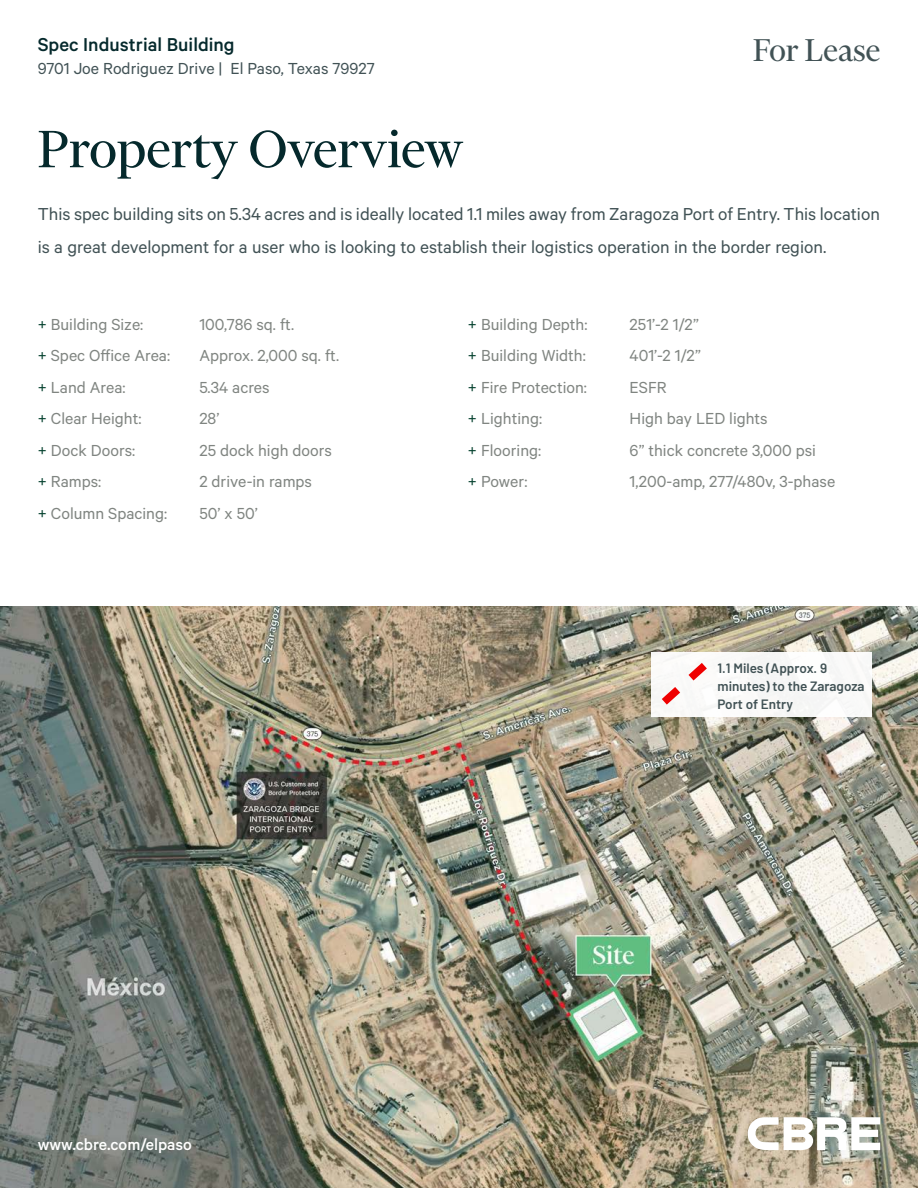
<style>
.page{position:relative;width:918px;height:1188px;background:#fff}
.page>*{position:absolute;margin:0;border:0;box-sizing:border-box;transform-origin:0 0}
.Heading_Small{font:60px "Financier Display";color:#05292c}
.t1{font:36px "Financier Display";color:#415255}
.t2{font:500 21px "Calibre";color:#05292c}
.Copy_Intro{font:19.5px/33px "Calibre";color:#415255}
.t3{font:18px "Calibre";color:#808581}
.t4{font:18px "Calibre";color:#415255}
.t5{font:500 18px "Calibre";color:#fff}
.Copy_Intro-2{font:600 13.5px/18px "Barlow";color:#415255}
.s1{color:#023f2c}
</style>
<div class="page">
<img style="left:0;top:607px;width:918px;height:581px">
<svg style="left:747px;top:1117px;width:133px;height:33px"></svg>
<div style="left:651px;top:652px;width:221px;height:65px;background:#f9f9f8"></div>
<svg style="left:662px;top:663px;width:45px;height:42px"></svg>
<p class="t2" style="left:38px;top:33px;width:198px">Spec Industrial Building</p>
<p class="t4" style="left:38px;top:58px;width:338px">9701 Joe Rodriguez Drive | El Paso, Texas 79927</p>
<p class="t1" style="left:753px;top:32px;width:129px">For Lease</p>
<p class="Heading_Small" style="left:38px;top:118px;width:427px">Property Overview</p>
<p class="Copy_Intro" style="left:38px;top:197px;width:844px">This spec building sits on 5.34 acres and is ideally located 1.1 miles away from Zaragoza Port of Entry. This location is a great development for a user who is looking to establish their logistics operation in the border region.</p>
<p class="t3" style="left:37px;top:314px;width:107px"><span class="s1">+</span> Building Size:</p>
<p class="t3" style="left:199px;top:314px;width:96px">100,786 sq. ft.</p>
<p class="t3" style="left:37px;top:345px;width:134px"><span class="s1">+</span> Spec Office Area:</p>
<p class="t3" style="left:199px;top:345px;width:141px">Approx. 2,000 sq. ft.</p>
<p class="t3" style="left:37px;top:377px;width:90px"><span class="s1">+</span> Land Area:</p>
<p class="t3" style="left:199px;top:377px;width:72px">5.34 acres</p>
<p class="t3" style="left:37px;top:408px;width:106px"><span class="s1">+</span> Clear Height:</p>
<p class="t3" style="left:199px;top:408px;width:22px">28’</p>
<p class="t3" style="left:37px;top:440px;width:99px"><span class="s1">+</span> Dock Doors:</p>
<p class="t3" style="left:199px;top:440px;width:134px">25 dock high doors</p>
<p class="t3" style="left:37px;top:471px;width:66px"><span class="s1">+</span> Ramps:</p>
<p class="t3" style="left:199px;top:471px;width:114px">2 drive-in ramps</p>
<p class="t3" style="left:37px;top:503px;width:131px"><span class="s1">+</span> Column Spacing:</p>
<p class="t3" style="left:199px;top:503px;width:60px">50’ x 50’</p>
<p class="t3" style="left:468px;top:314px;width:121px"><span class="s1">+</span> Building Depth:</p>
<p class="t3" style="left:630px;top:314px;width:71px">251’-2 1/2”</p>
<p class="t3" style="left:468px;top:345px;width:120px"><span class="s1">+</span> Building Width:</p>
<p class="t3" style="left:630px;top:345px;width:73px">401’-2 1/2”</p>
<p class="t3" style="left:468px;top:377px;width:121px"><span class="s1">+</span> Fire Protection:</p>
<p class="t3" style="left:630px;top:377px;width:39px">ESFR</p>
<p class="t3" style="left:468px;top:408px;width:76px"><span class="s1">+</span> Lighting:</p>
<p class="t3" style="left:630px;top:408px;width:140px">High bay LED lights</p>
<p class="t3" style="left:468px;top:440px;width:75px"><span class="s1">+</span> Flooring:</p>
<p class="t3" style="left:630px;top:440px;width:188px">6” thick concrete 3,000 psi</p>
<p class="t3" style="left:468px;top:471px;width:61px"><span class="s1">+</span> Power:</p>
<p class="t3" style="left:630px;top:471px;width:207px">1,200-amp, 277/480v, 3-phase</p>
<p class="Copy_Intro-2" style="left:718px;top:658px;width:149px">1.1 Miles (Approx. 9 minutes) to the Zaragoza<br>Port of Entry</p>
<p class="t5" style="left:38px;top:1134px;width:156px">www.cbre.com/elpaso</p>
</div>
